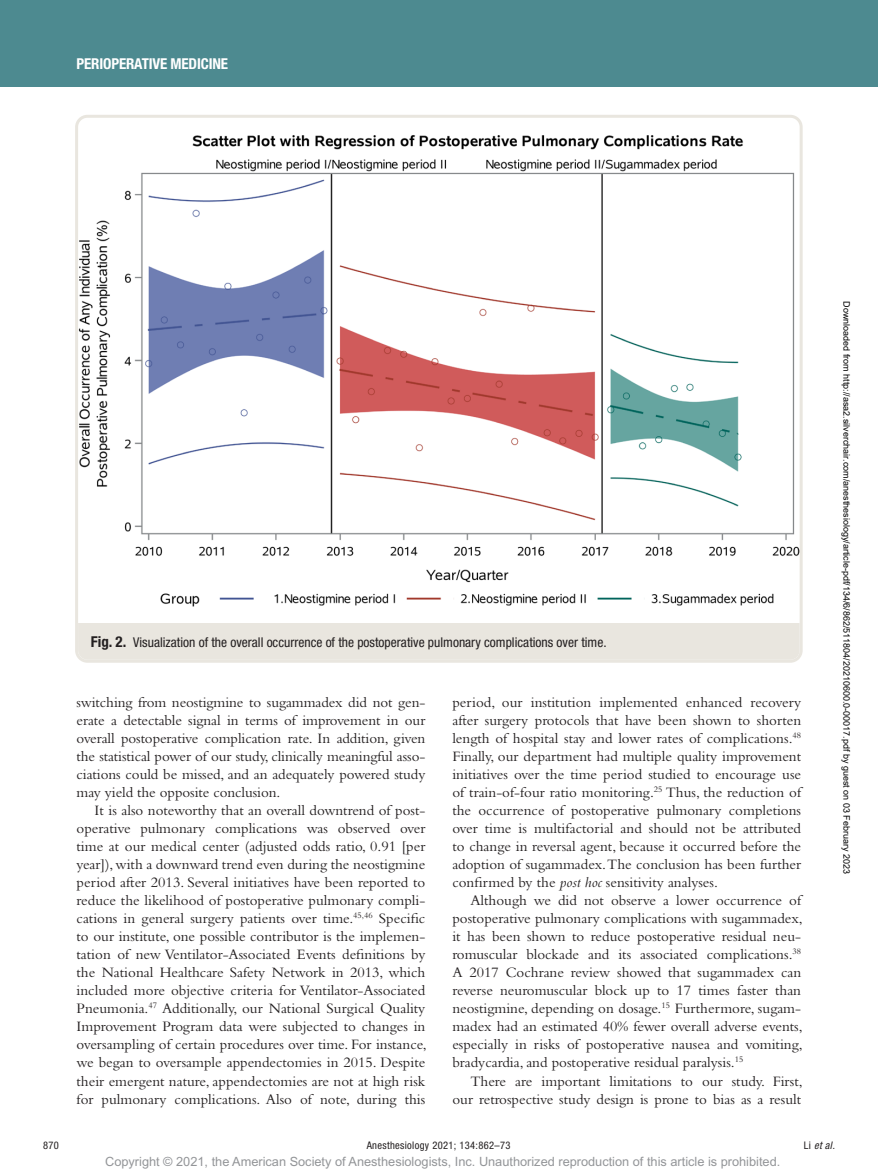
<style>
.page{position:relative;width:878px;height:1175px;background:#fff}
.page>*{position:absolute;margin:0;border:0;box-sizing:border-box;transform-origin:0 0}
.t1{font:15px/18px "Bembo Std";color:#231f20;text-align:justify}
.t2{font:700 condensed 15px "Helvetica Neue LT Std";letter-spacing:-.01em;color:#fff}
.t3{font:condensed 13.5px "Helvetica Neue LT Std";color:#231f20}
.t4{font:12.75px "Arial MT Std";color:#939598}
.t5{font:condensed 10.5px "Helvetica Neue LT Std";letter-spacing:.03em;color:#231f20}
.t6{font:italic condensed 10.5px "Helvetica Neue LT Std";color:#231f20}
.t7{font:9px "Arial";color:#000}
.s1{font-weight:700;font-size:15px}
.s2{font-style:italic}
.s3{font-style:normal}
</style>
<div class="page">
<div style="left:0;top:0;width:878px;height:86px;background:#4d8a90"></div>
<img style="left:79px;top:135px;width:719px;height:471px">
<div style="left:78px;top:623px;width:721px;height:36px;background:#e9e6df"></div>
<div style="left:75px;top:115px;width:727px;height:547px;border:3px solid #e9e6df;border-radius:11px"></div>
<p class="t2" style="left:77px;top:54px;width:153px">PERIOPERATIVE MEDICINE</p>
<p class="t3" style="left:91px;top:634px;width:517px"><span class="s1">Fig. 2.</span> Visualization of the overall occurrence of the postoperative pulmonary complications over time.</p>
<p class="t1" style="left:77px;top:693px;width:350px">switching from neostigmine to sugammadex did not gen&shy;erate a detectable signal in terms of improvement in our overall postoperative complication rate. In addition, given the statistical power of our study, clinically meaningful asso&shy;ciations could be missed, and an adequately powered study may yield the opposite conclusion.</p>
<p class="t1" style="left:77px;top:801px;width:352px;text-indent:18px">It is also noteworthy that an overall downtrend of post&shy;operative pulmonary complications was observed over time at our medical center (adjusted odds ratio, 0.91 [per year]), with a downward trend even during the neostigmine period after 2013. Several initiatives have been reported to reduce the likelihood of postoperative pulmonary compli&shy;cations in general surgery patients over time.<sup>45,46</sup> Specific to our institute, one possible contributor is the implemen&shy;tation of new Ventilator-Associated Events definitions by the National Healthcare Safety Network in 2013, which included more objective criteria for Ventilator-Associated Pneumonia.<sup>47</sup> Additionally, our National Surgical Quality Improvement Program data were subjected to changes in oversampling of certain procedures over time. For instance, we began to oversample appendectomies in 2015. Despite their emergent nature, appendectomies are not at high risk for pulmonary complications. Also of note, during this</p>
<p class="t1" style="left:452px;top:693px;width:350px">period, our institution implemented enhanced recovery after surgery protocols that have been shown to shorten length of hospital stay and lower rates of complications.<sup>48<br></sup>Finally, our department had multiple quality improvement initiatives over the time period studied to encourage use of train-of-four ratio monitoring.<sup>25</sup> Thus, the reduction of the occurrence of postoperative pulmonary completions over time is multifactorial and should not be attributed to change in reversal agent, because it occurred before the adoption of sugammadex. The conclusion has been further confirmed by the <span class="s2">post hoc</span> sensitivity analyses.</p>
<p class="t1" style="left:452px;top:891px;width:352px;text-indent:18px">Although we did not observe a lower occurrence of postoperative pulmonary complications with sugammadex, it has been shown to reduce postoperative residual neu&shy;romuscular blockade and its associated complications.<sup>38<br></sup>A 2017 Cochrane review showed that sugammadex can reverse neuromuscular block up to 17 times faster than neostigmine, depending on dosage.<sup>15</sup> Furthermore, sugam&shy;madex had an estimated 40% fewer overall adverse events, especially in risks of postoperative nausea and vomiting, bradycardia, and postoperative residual paralysis.<sup>15</sup></p>
<p class="t1" style="left:452px;top:1071px;width:352px;text-align:right">There are important limitations to our study. First, our retrospective study design is prone to bias as a result</p>
<p class="t7" style="left:850px;top:301px;width:574px;rotate:90deg">Downloaded from http://asa2.silverchair.com/anesthesiology/article-pdf/134/6/862/511804/20210600.0-00017.pdf by guest on 03 February 2023</p>
<p class="t5" style="left:43px;top:1139px;width:17px">870</p>
<p class="t5" style="left:367px;top:1139px;width:145px">Anesthesiology 2021; 134:862–73</p>
<p class="t4" style="left:105px;top:1154px;width:676px">Copyright © 2021, the American Society of Anesthesiologists, Inc. Unauthorized reproduction of this article is prohibited.</p>
<p class="t6" style="left:803px;top:1139px;width:33px"><span class="s3">Li</span> et al.</p>
</div>
